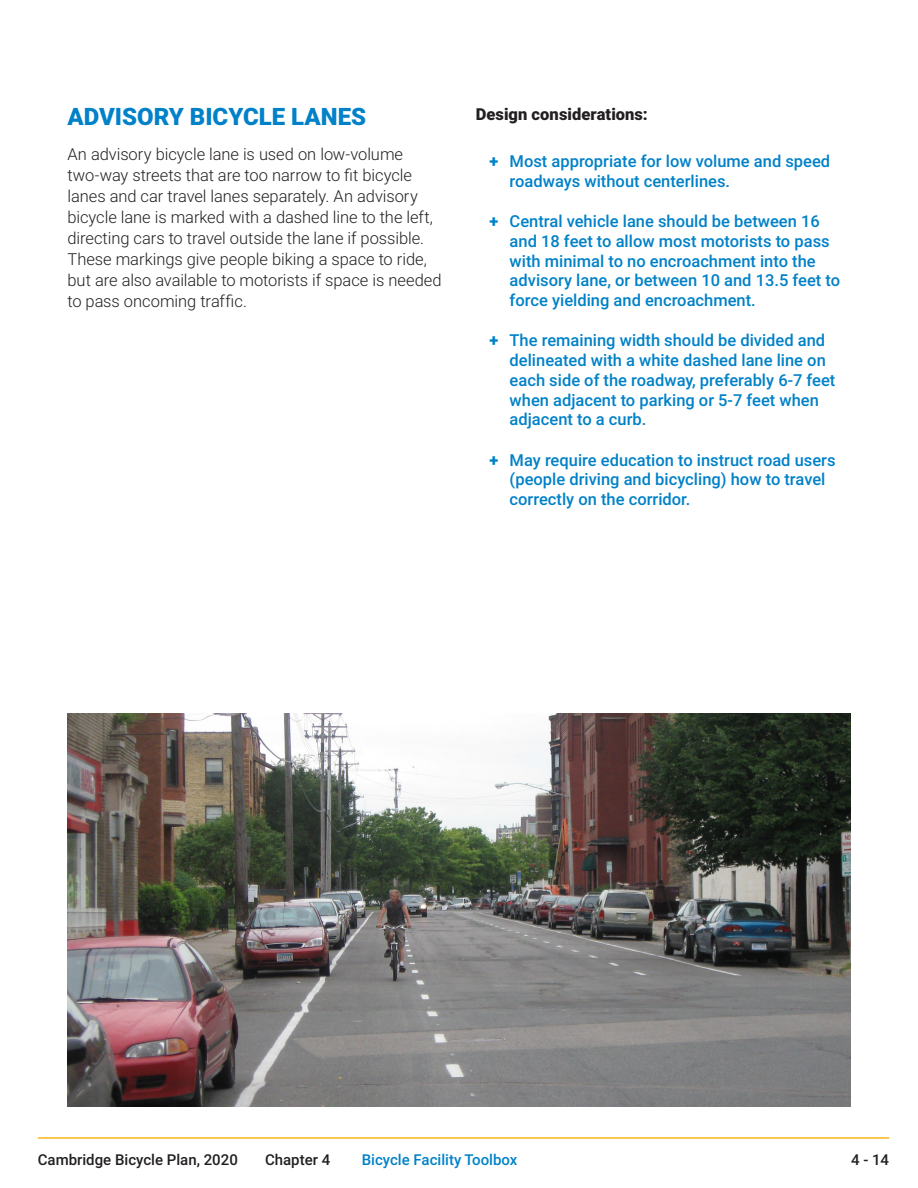
<style>
.page{position:relative;width:918px;height:1188px;background:#fff}
.page>*{position:absolute;margin:0;border:0;box-sizing:border-box;transform-origin:0 0}
.Heading_2{font:900 24px "Roboto";color:#0081c8}
.t1{font:500 16.5px/19.8px "Roboto";color:#0081c8}
.Body_Text{font:300 16.5px/21px "Roboto";letter-spacing:-.005em;color:#231f20}
.Body_Text-2{font:900 16.5px "Roboto";letter-spacing:.005em;color:#231f20}
.t2{font:500 15px "Roboto";color:#231f20}
.t3{font:500 15px "Roboto";color:#0081c8}
.s1{font-weight:900}
</style>
<div class="page">
<hr style="left:38px;top:1137px;width:851px;height:2px;background:#f9b716">
<img style="left:68px;top:714px;width:782px;height:393px">
<h3 class="Heading_2" style="left:68px;top:100px;width:300px">ADVISORY BICYCLE LANES</h3>
<p class="Body_Text" style="left:68px;top:143px;width:376px">An advisory bicycle lane is used on low-volume two-way streets that are too narrow to fit bicycle lanes and car travel lanes separately. An advisory bicycle lane is marked with a dashed line to the left, directing cars to travel outside the lane if possible.<br>These markings give people biking a space to ride, but are also available to motorists if space is needed to pass oncoming traffic.</p>
<p class="Body_Text-2" style="left:476px;top:103px;width:173px">Design considerations:</p>
<p class="t1" style="left:510px;top:151px;width:322px;text-indent:-20px"><span class="s1">+</span> Most appropriate for low volume and speed roadways without centerlines.</p>
<p class="t1" style="left:510px;top:211px;width:332px;text-indent:-20px"><span class="s1">+</span> Central vehicle lane should be between 16 and 18 feet to allow most motorists to pass with minimal to no encroachment into the advisory lane, or between 10 and 13.5 feet to force yielding and encroachment.</p>
<p class="t1" style="left:510px;top:330px;width:327px;text-indent:-20px"><span class="s1">+</span> The remaining width should be divided and delineated with a white dashed lane line on each side of the roadway, preferably 6-7 feet when adjacent to parking or 5-7 feet when adjacent to a curb.</p>
<p class="t1" style="left:510px;top:449px;width:327px;text-indent:-20px"><span class="s1">+</span> May require education to instruct road users (people driving and bicycling) how to travel correctly on the corridor.</p>
<p class="t2" style="left:38px;top:1149px;width:202px">Cambridge Bicycle Plan, 2020</p>
<p class="t2" style="left:265px;top:1149px;width:67px">Chapter 4</p>
<p class="t3" style="left:362px;top:1149px;width:157px">Bicycle Facility Toolbox</p>
<p class="t2" style="left:851px;top:1149px;width:39px">4 - 14</p>
</div>
